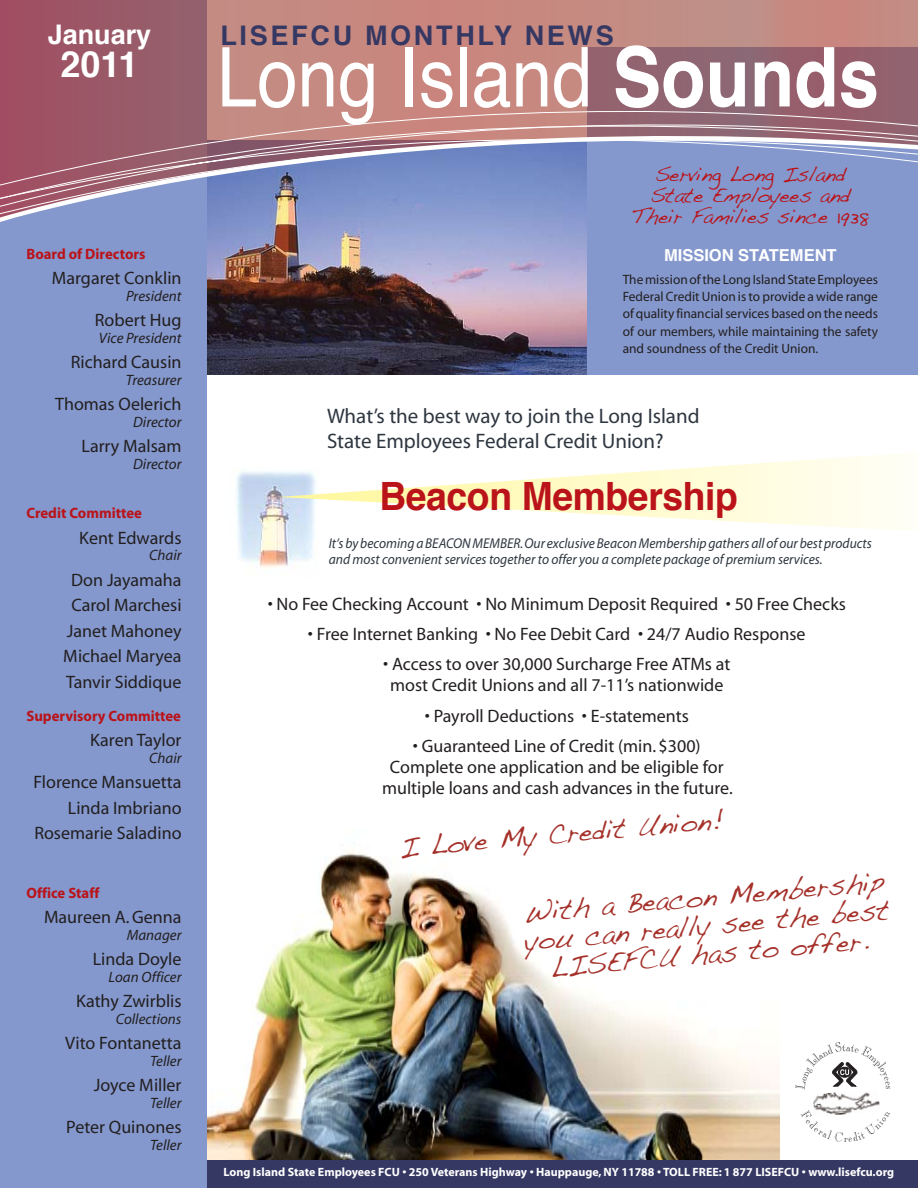
<style>
.page{position:relative;width:918px;height:1188px;background:#fff}
.page>*{position:absolute;margin:0;border:0;box-sizing:border-box;transform-origin:0 0}
.t1{font:82.5px "Helvetica";color:#fff;scale:.88 1}
.t2{font:700 39px "Helvetica";letter-spacing:-.01em;color:#ba1319;scale:.96 1}
.t3{font:700 36px "Helvetica";color:#fff}
.t4{font:28.5px/28.5px "Handwriting Dakota";color:#a5312a;text-align:center;scale:.96 1}
.t5{font:700 27px "Helvetica";letter-spacing:.1em;color:#353863}
.t6{font:700 27px "Helvetica";color:#fff}
.t7{font:21px/25.2px "Myriad";color:#2e3640}
.t8{font:21px/21px "Handwriting Dakota";color:#ba1319;text-align:center;scale:.96 1}
.t9{font:18px/25.5px "Myriad";color:#231f20;text-align:center}
.t10{font:700 16.5px "Helvetica";color:#fff}
.t11{font:italic 15px "Myriad";color:#231f20}
.t12{font:700 15px "Myriad";color:#ba1319}
.t13{font:italic 14.25px/15.8px "Myriad";color:#2e3640;scale:.95 1}
.t14{font:13.5px/17.2px "Myriad";color:#231f20;text-align:justify}
.t15{font:700 12px "Myriad";color:#fff}
.s1{font-weight:700}
</style>
<div class="page">
<img style="left:207px;top:843px;width:572px;height:317px">
<div style="left:191px;top:1160px;width:727px;height:28px;background:#353863"></div>
<img style="left:207px;top:282px;width:380px;height:93px">
<div style="left:587px;top:47px;width:331px;height:328px;background:#8498cd"></div>
<div style="left:0;top:0;width:207px;height:1188px;background:#8498cd"></div>
<img style="left:0;top:0;width:918px;height:282px">
<svg style="left:0;top:80px;width:918px;height:155px;background:#a8767f"></svg>
<svg style="left:0;top:132px;width:918px;height:98px"></svg>
<svg style="left:801px;top:1110px;width:89px;height:32px"></svg>
<svg style="left:795px;top:1042px;width:95px;height:48px"></svg>
<img style="left:813px;top:1089px;width:67px;height:28px">
<img style="left:236px;top:471px;width:78px;height:97px">
<svg style="left:278px;top:454px;width:624px;height:79px"></svg>
<h3 class="t6" style="left:48px;top:13px;width:105px">January</h3>
<h3 class="t3" style="left:60px;top:35px;width:80px">2011</h3>
<p class="t12" style="left:26px;top:246px;width:121px">Board of Directors</p>
<p class="t9" style="left:52px;top:266px;width:131px">Margaret Conklin</p>
<p class="t11" style="left:126px;top:289px;width:57px">President</p>
<p class="t9" style="left:95px;top:308px;width:88px">Robert Hug</p>
<p class="t11" style="left:99px;top:331px;width:84px">Vice President</p>
<p class="t9" style="left:71px;top:350px;width:112px">Richard Causin</p>
<p class="t11" style="left:126px;top:373px;width:57px">Treasurer</p>
<p class="t9" style="left:55px;top:392px;width:128px">Thomas Oelerich</p>
<p class="t11" style="left:133px;top:415px;width:50px">Director</p>
<p class="t9" style="left:82px;top:434px;width:102px">Larry Malsam</p>
<p class="t11" style="left:133px;top:457px;width:50px">Director</p>
<p class="t12" style="left:26px;top:506px;width:117px">Credit Committee</p>
<p class="t9" style="left:79px;top:526px;width:104px">Kent Edwards</p>
<p class="t11" style="left:149px;top:548px;width:34px">Chair</p>
<p class="t9" style="left:63px;top:568px;width:120px">Don Jayamaha<br>Carol Marchesi<br>Janet Mahoney<br>Michael Maryea<br>Tanvir Siddique</p>
<p class="t12" style="left:26px;top:708px;width:156px">Supervisory Committee</p>
<p class="t9" style="left:90px;top:728px;width:93px">Karen Taylor</p>
<p class="t11" style="left:149px;top:751px;width:34px">Chair</p>
<p class="t9" style="left:34px;top:770px;width:150px;text-align:right">Florence Mansuetta<br>Linda Imbriano<br>Rosemarie Saladino</p>
<p class="t12" style="left:26px;top:885px;width:75px">Office Staff</p>
<p class="t9" style="left:44px;top:905px;width:139px">Maureen A. Genna</p>
<p class="t11" style="left:127px;top:928px;width:56px">Manager</p>
<p class="t9" style="left:93px;top:947px;width:90px">Linda Doyle</p>
<p class="t11" style="left:109px;top:970px;width:74px">Loan Officer</p>
<p class="t9" style="left:76px;top:989px;width:107px">Kathy Zwirblis</p>
<p class="t11" style="left:116px;top:1012px;width:67px">Collections</p>
<p class="t9" style="left:65px;top:1031px;width:118px">Vito Fontanetta</p>
<p class="t11" style="left:150px;top:1054px;width:33px">Teller</p>
<p class="t9" style="left:94px;top:1073px;width:89px">Joyce Miller</p>
<p class="t11" style="left:150px;top:1096px;width:33px">Teller</p>
<p class="t9" style="left:66px;top:1115px;width:117px">Peter Quinones</p>
<p class="t11" style="left:150px;top:1138px;width:33px">Teller</p>
<h3 class="t5" style="left:220px;top:13px;width:395px">LISEFCU MONTHLY NEWS</h3>
<h1 class="t1" style="left:217px;top:14px;width:754px">Long Island <span class="s1">Sounds</span></h1>
<p class="t8" style="left:631px;top:163px;width:249px">Serving Long Island<br>State Employees and<br>Their Families since 1938</p>
<p class="t10" style="left:664px;top:241px;width:174px">MISSION STATEMENT</p>
<p class="t14" style="left:623px;top:271px;width:257px">The mission of the Long Island State Employees Federal Credit Union is to provide a wide range of quality financial services based on the needs of our members, while maintaining the safety and soundness of the Credit Union.</p>
<p class="t7" style="left:327px;top:404px;width:374px">What’s the best way to join the Long Island<br>State Employees Federal Credit Union?</p>
<h2 class="t2" style="left:379px;top:465px;width:375px">Beacon Membership</h2>
<p class="t13" style="left:329px;top:536px;width:573px">It‘s by becoming a BEACON MEMBER. Our exclusive Beacon Membership gathers all of our best products and most convenient services together to offer you a complete package of premium services.</p>
<p class="t9" style="left:268px;top:592px;width:580px">• No Fee Checking Account • No Minimum Deposit Required • 50 Free Checks</p>
<p class="t9" style="left:308px;top:622px;width:499px">• Free Internet Banking • No Fee Debit Card • 24/7 Audio Response</p>
<p class="t9" style="left:383px;top:654px;width:349px;line-height:21px">• Access to over 30,000 Surcharge Free ATMs at most Credit Unions and all 7-11’s nationwide</p>
<p class="t9" style="left:425px;top:704px;width:266px">• Payroll Deductions • E-statements</p>
<p class="t9" style="left:382px;top:736px;width:352px;line-height:21px">• Guaranteed Line of Credit (min. $300)<br>Complete one application and be eligible for multiple loans and cash advances in the future.</p>
<h3 class="t4" style="left:398px;top:833px;width:341px;rotate:-5deg">I Love My Credit Union!</h3>
<h3 class="t4" style="left:521px;top:898px;width:382px;rotate:-5deg">With a Beacon Membership you can really see the best<br>LISEFCU has to offer.</h3>
<p class="t15" style="left:224px;top:1166px;width:672px">Long Island State Employees FCU • 250 Veterans Highway • Hauppauge, NY 11788 • TOLL FREE: 1 877 LISEFCU • www.lisefcu.org</p>
</div>
